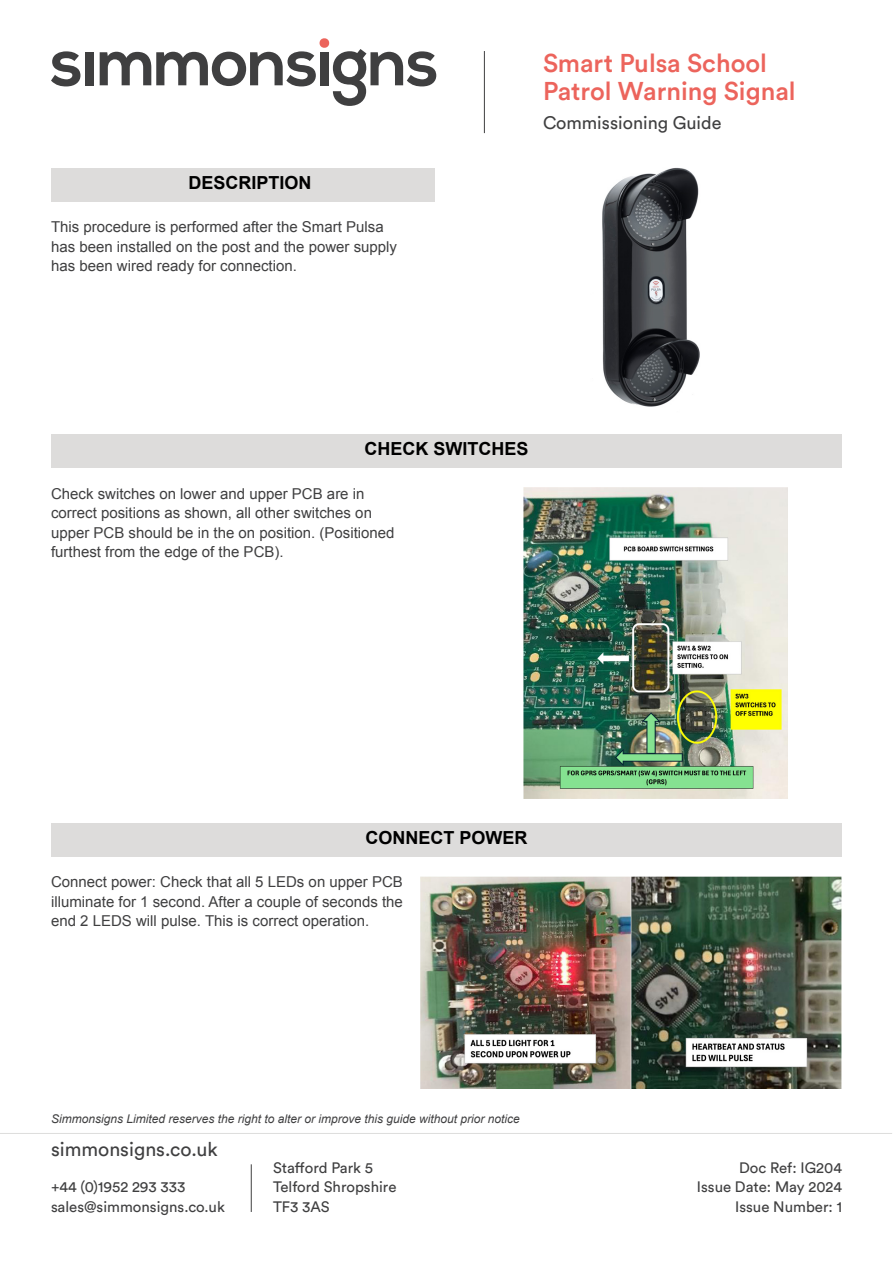
<style>
.page{position:relative;width:893px;height:1263px;background:#fff}
.page>*{position:absolute;margin:0;border:0;box-sizing:border-box;transform-origin:0 0}
.t1{font:500 25.5px/28.5px "Circular Std";color:#ec645c}
.t2{font:19.5px "Circular Std";color:#3f3f40}
.t3{font:700 18px "Arial";color:#000}
.t4{font:18px "Circular Std";color:#3f3f40}
.t5{font:15px/19.5px "Arial";color:#3f3f40}
.t6{font:15px/19.5px "Circular Std";color:#3f3f40}
.t7{font:italic 12px "Arial";color:#3f3f40}
</style>
<div class="page">
<svg style="left:51px;top:51px;width:29px;height:35px"></svg>
<div style="left:85px;top:52px;width:8px;height:33px;background:#3f3f40"></div>
<svg style="left:100px;top:38px;width:336px;height:68px"></svg>
<hr style="left:484px;top:51px;width:1px;height:82px;background:#3f3f40">
<hr style="left:0;top:1133px;width:892px;height:1px;background:#dddddc">
<hr style="left:251px;top:1164px;width:1px;height:48px;background:#3f3f40">
<img style="left:602px;top:167px;width:98px;height:240px">
<div style="left:51px;top:168px;width:383px;height:34px;background:#dddcdb"></div>
<div style="left:51px;top:434px;width:791px;height:33px;background:#dddcdb"></div>
<img style="left:523px;top:488px;width:265px;height:311px">
<div style="left:51px;top:823px;width:791px;height:33px;background:#dddcdb"></div>
<img style="left:421px;top:876px;width:421px;height:213px">
<p class="t3" style="left:189px;top:171px;width:125px">DESCRIPTION</p>
<p class="t5" style="left:51px;top:217px;width:348px">This procedure is performed after the Smart Pulsa has been installed on the post and the power supply has been wired ready for connection.</p>
<h1 class="t1" style="left:543px;top:48px;width:254px">Smart Pulsa School<br>Patrol Warning Signal</h1>
<p class="t4" style="left:543px;top:111px;width:180px">Commissioning Guide</p>
<p class="t3" style="left:364px;top:436px;width:165px">CHECK SWITCHES</p>
<p class="t5" style="left:51px;top:484px;width:345px">Check switches on lower and upper PCB are in correct positions as shown, all other switches on upper PCB should be in the on position. (Positioned furthest from the edge of the PCB).</p>
<p class="t3" style="left:365px;top:825px;width:164px">CONNECT POWER</p>
<p class="t5" style="left:51px;top:872px;width:353px;text-align:justify">Connect power: Check that all 5 LEDs on upper PCB illuminate for 1 second. After a couple of seconds the end 2 LEDS will pulse. This is correct operation.</p>
<p class="t7" style="left:51px;top:1111px;width:470px">Simmonsigns Limited reserves the right to alter or improve this guide without prior notice</p>
<h2 class="t2" style="left:51px;top:1137px;width:168px">simmonsigns.co.uk</h2>
<p class="t6" style="left:51px;top:1177px;width:175px">+44 (0)1952 293 333 sales@simmonsigns.co.uk</p>
<p class="t6" style="left:273px;top:1158px;width:125px">Stafford Park 5<br>Telford Shropshire<br>TF3 3AS</p>
<p class="t6" style="left:697px;top:1158px;width:146px;text-align:right">Doc Ref: IG204<br>Issue Date: May 2024<br>Issue Number: 1</p>
</div>
